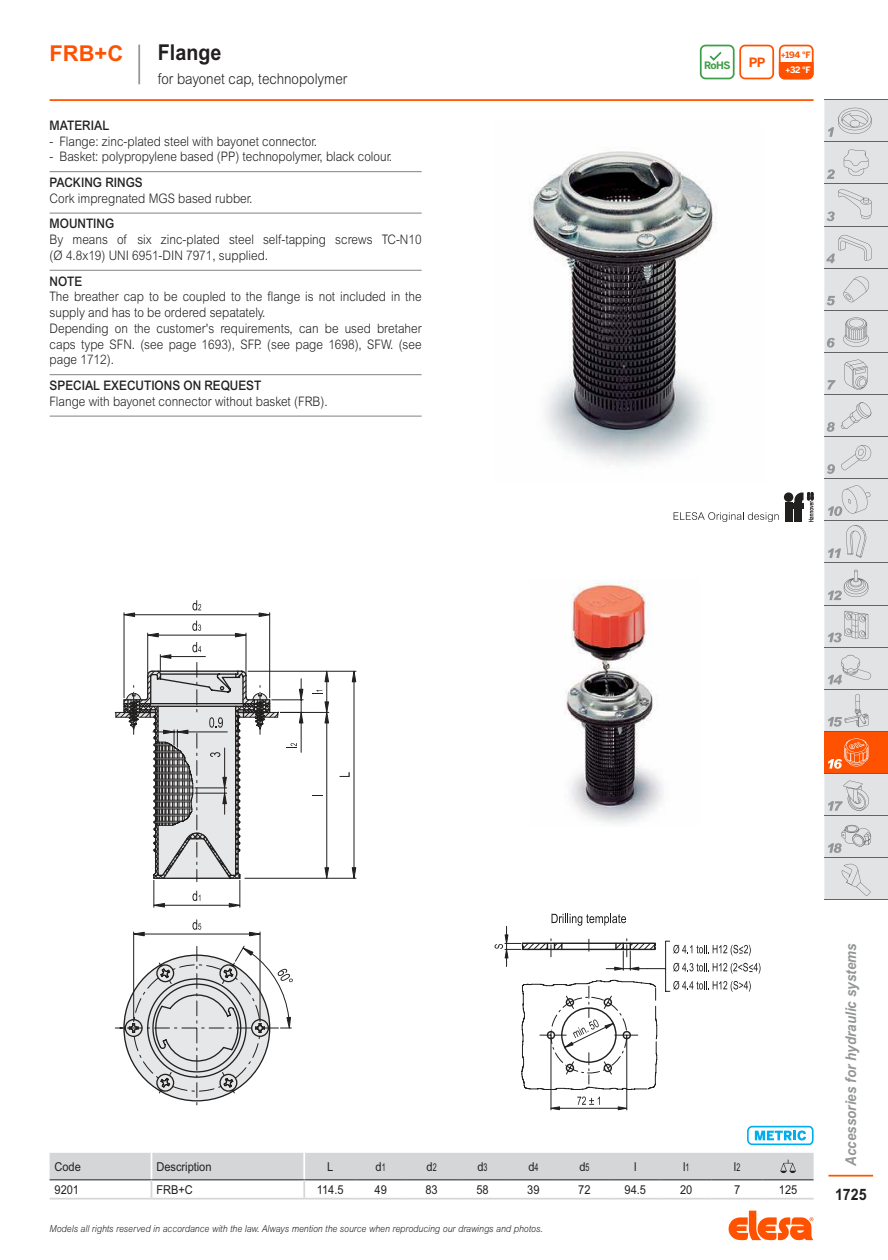
<style>
.page{position:relative;width:888px;height:1260px;background:#fff}
.page>*{position:absolute;margin:0;border:0;box-sizing:border-box;transform-origin:0 0}
.t1{font:700 21.88px "Arial MT Std";color:#221f1f;scale:.9 1}
.t2{font:700 21.88px "Arial MT Std";color:#ff5200}
.t3{font:700 15.75px "Arial MT Std";color:#221f1f;scale:.9 1}
.t4{font:italic 700 14.88px "Arial MT Std";color:#939597;scale:.9 1}
.t5{font:300 14.88px "Arial MT Std";color:#221f1f;scale:.9 1}
.t6{font:300 13.12px/15.8px "Arial MT Std";color:#221f1f;scale:.9 1}
.t7{font:500 13.12px "Arial MT Std";color:#221f1f;scale:.9 1}
.t8{font:700 12.78px "Benton Sans";color:#ff5200}
.t9{font:12.25px "Arial MT Std";color:#221f1f;scale:.9 1}
.t10{font:700 10.15px "Benton Sans";color:#3d9f48}
.t11{font:italic 300 9.62px "Arial MT Std";color:#221f1f;scale:.9 1}
.t12{font:700 8.75px/15.6px "Benton Sans";color:#ff5200;text-align:center}
.s1{font-size:7.7px}
.s2{font-size:7.7px;color:#fff}
.s3{color:#fff}
.s4{font-size:10.67px}
</style>
<div class="page">
<svg style="left:728px;top:1211px;width:86px;height:29px"></svg>
<hr style="left:828px;top:1175px;width:45px;height:2px;background:#ff5200">
<div style="left:824px;top:100px;width:64px;height:800px;background:#e2e3e4"></div>
<div style="left:824px;top:731px;width:64px;height:43px;background:#ff5200"></div>
<hr style="left:824px;top:99px;width:64px;height:1px;background:#656263">
<hr style="left:824px;top:141px;width:64px;height:1px;background:#656263">
<hr style="left:824px;top:183px;width:64px;height:1px;background:#656263">
<hr style="left:824px;top:226px;width:64px;height:1px;background:#656263">
<hr style="left:824px;top:268px;width:64px;height:1px;background:#656263">
<hr style="left:824px;top:310px;width:64px;height:1px;background:#656263">
<hr style="left:824px;top:352px;width:64px;height:1px;background:#656263">
<hr style="left:824px;top:394px;width:64px;height:1px;background:#656263">
<hr style="left:824px;top:436px;width:64px;height:1px;background:#656263">
<hr style="left:824px;top:478px;width:64px;height:1px;background:#656263">
<hr style="left:824px;top:520px;width:64px;height:1px;background:#656263">
<hr style="left:824px;top:563px;width:64px;height:1px;background:#656263">
<hr style="left:824px;top:605px;width:64px;height:1px;background:#656263">
<hr style="left:824px;top:647px;width:64px;height:1px;background:#656263">
<hr style="left:824px;top:689px;width:64px;height:1px;background:#656263">
<hr style="left:824px;top:731px;width:64px;height:1px;background:#656263">
<hr style="left:824px;top:773px;width:64px;height:1px;background:#656263">
<hr style="left:824px;top:815px;width:64px;height:1px;background:#656263">
<hr style="left:824px;top:857px;width:64px;height:1px;background:#656263">
<hr style="left:824px;top:900px;width:64px;height:1px;background:#656263">
<svg style="left:827px;top:169px;width:8px;height:10px"></svg>
<svg style="left:827px;top:296px;width:8px;height:9px"></svg>
<svg style="left:827px;top:338px;width:8px;height:10px"></svg>
<svg style="left:827px;top:380px;width:9px;height:10px"></svg>
<svg style="left:827px;top:422px;width:8px;height:10px"></svg>
<svg style="left:827px;top:464px;width:8px;height:10px"></svg>
<svg style="left:843px;top:317px;width:26px;height:30px"></svg>
<svg style="left:844px;top:359px;width:24px;height:31px"></svg>
<svg style="left:841px;top:402px;width:30px;height:27px"></svg>
<svg style="left:841px;top:444px;width:30px;height:26px"></svg>
<svg style="left:828px;top:570px;width:40px;height:30px"></svg>
<svg style="left:828px;top:611px;width:40px;height:31px"></svg>
<svg style="left:828px;top:484px;width:43px;height:32px"></svg>
<svg style="left:828px;top:694px;width:40px;height:33px"></svg>
<svg style="left:828px;top:655px;width:43px;height:29px"></svg>
<svg style="left:828px;top:739px;width:40px;height:30px"></svg>
<svg style="left:828px;top:781px;width:41px;height:30px"></svg>
<svg style="left:839px;top:863px;width:32px;height:33px"></svg>
<svg style="left:844px;top:149px;width:24px;height:27px"></svg>
<svg style="left:827px;top:189px;width:45px;height:32px"></svg>
<svg style="left:826px;top:235px;width:46px;height:28px"></svg>
<svg style="left:828px;top:108px;width:44px;height:29px"></svg>
<svg style="left:843px;top:275px;width:26px;height:27px"></svg>
<svg style="left:828px;top:525px;width:39px;height:33px"></svg>
<svg style="left:828px;top:825px;width:43px;height:28px"></svg>
<hr style="left:138px;top:45px;width:2px;height:39px;background:#939597">
<svg style="left:700px;top:45px;width:114px;height:34px"></svg>
<hr style="left:50px;top:171px;width:372px;height:1px;background:#808284">
<hr style="left:50px;top:213px;width:372px;height:1px;background:#808284">
<hr style="left:50px;top:270px;width:372px;height:1px;background:#808284">
<hr style="left:50px;top:374px;width:372px;height:1px;background:#808284">
<hr style="left:50px;top:416px;width:372px;height:1px;background:#808284">
<hr style="left:248px;top:671px;width:108px;height:1px;background:#221f1f">
<hr style="left:245px;top:878px;width:111px;height:1px;background:#221f1f">
<hr style="left:354px;top:682px;width:1px;height:186px;background:#221f1f">
<svg style="left:351px;top:670px;width:5px;height:13px"></svg>
<svg style="left:351px;top:867px;width:5px;height:12px"></svg>
<svg style="left:340px;top:772px;width:10px;height:5px"></svg>
<hr style="left:326px;top:723px;width:1px;height:145px;background:#221f1f">
<svg style="left:324px;top:867px;width:5px;height:12px"></svg>
<hr style="left:280px;top:712px;width:49px;height:1px;background:#221f1f">
<svg style="left:312px;top:670px;width:17px;height:54px"></svg>
<svg style="left:115px;top:600px;width:189px;height:308px"></svg>
<hr style="left:133px;top:932px;width:1px;height:90px;background:#221f1f">
<hr style="left:260px;top:932px;width:1px;height:90px;background:#221f1f">
<hr style="left:144px;top:934px;width:105px;height:1px;background:#221f1f">
<svg style="left:133px;top:931px;width:12px;height:6px"></svg>
<svg style="left:249px;top:931px;width:12px;height:6px"></svg>
<svg style="left:192px;top:919px;width:9px;height:11px"></svg>
<svg style="left:123px;top:945px;width:170px;height:157px"></svg>
<img style="left:530px;top:149px;width:184px;height:316px">
<svg style="left:674px;top:512px;width:105px;height:10px"></svg>
<div style="left:785px;top:503px;width:7px;height:19px;background:#221f1f"></div>
<div style="left:793px;top:503px;width:10px;height:5px;background:#221f1f"></div>
<div style="left:784px;top:492px;width:9px;height:10px;background:#221f1f;border-radius:50%"></div>
<svg style="left:794px;top:492px;width:20px;height:30px"></svg>
<img style="left:564px;top:580px;width:100px;height:244px">
<svg style="left:495px;top:914px;width:265px;height:196px"></svg>
<hr style="left:50px;top:1198px;width:101px;height:2px;background:#d5d6d8">
<hr style="left:151px;top:1198px;width:153px;height:2px;background:#d5d6d8">
<hr style="left:304px;top:1198px;width:51px;height:2px;background:#d5d6d8">
<hr style="left:355px;top:1198px;width:51px;height:2px;background:#d5d6d8">
<hr style="left:406px;top:1198px;width:51px;height:2px;background:#d5d6d8">
<hr style="left:457px;top:1198px;width:51px;height:2px;background:#d5d6d8">
<hr style="left:508px;top:1198px;width:51px;height:2px;background:#d5d6d8">
<hr style="left:559px;top:1198px;width:51px;height:2px;background:#d5d6d8">
<hr style="left:610px;top:1198px;width:51px;height:2px;background:#d5d6d8">
<hr style="left:661px;top:1198px;width:51px;height:2px;background:#d5d6d8">
<hr style="left:712px;top:1198px;width:51px;height:2px;background:#d5d6d8">
<hr style="left:763px;top:1198px;width:51px;height:2px;background:#d5d6d8">
<svg style="left:50px;top:1153px;width:764px;height:46px"></svg>
<svg style="left:747px;top:1126px;width:67px;height:19px"></svg>
<hr style="left:50px;top:99px;width:764px;height:2px;background:#ff5200">
<h1 class="t2" style="left:50px;top:45px;width:75px">FRB+C</h1>
<h1 class="t1" style="left:158px;top:45px;width:72px">Flange</h1>
<p class="t5" style="left:158px;top:73px;width:212px">for bayonet cap, technopolymer</p>
<p class="t7" style="left:50px;top:118px;width:68px">MATERIAL</p>
<p class="t6" style="left:50px;top:134px;width:299px">- Flange: zinc-plated steel with bayonet connector.</p>
<p class="t6" style="left:50px;top:150px;width:382px">- Basket: polypropylene based (PP) technopolymer, black colour.</p>
<p class="t7" style="left:50px;top:175px;width:105px">PACKING RINGS</p>
<p class="t6" style="left:50px;top:191px;width:227px">Cork impregnated MGS based rubber.</p>
<p class="t7" style="left:50px;top:216px;width:73px">MOUNTING</p>
<p class="t6" style="left:50px;top:233px;width:415px">By means of six zinc-plated steel self-tapping screws TC-N10 (Ø 4.8x19) UNI 6951-DIN 7971, supplied.</p>
<p class="t7" style="left:50px;top:273px;width:38px">NOTE</p>
<p class="t6" style="left:50px;top:290px;width:415px">The breather cap to be coupled to the flange is not included in the supply and has to be ordered sepatately.<br>Depending on the customer's requirements, can be used bretaher caps type SFN. (see page 1693), SFP. (see page 1698), SFW. (see page 1712).</p>
<p class="t7" style="left:50px;top:378px;width:237px">SPECIAL EXECUTIONS ON REQUEST</p>
<p class="t6" style="left:50px;top:394px;width:310px">Flange with bayonet connector without basket (FRB).</p>
<p class="t10" style="left:704px;top:59px;width:28px">RoHS</p>
<p class="t8" style="left:749px;top:55px;width:18px">PP</p>
<p class="t12" style="left:781px;top:47px;width:31px"><span class="s1">+</span>194 °F <span class="s2">+</span><span class="s3">32 °F</span></p>
<p class="t9" style="left:55px;top:1162px;width:31px">Code</p>
<p class="t9" style="left:156px;top:1162px;width:63px">Description</p>
<p class="t9" style="left:327px;top:1162px;width:8px">L</p>
<p class="t9" style="left:376px;top:1162px;width:13px">d<span class="s4">1</span></p>
<p class="t9" style="left:427px;top:1162px;width:13px">d<span class="s4">2</span></p>
<p class="t9" style="left:477px;top:1162px;width:13px">d<span class="s4">3</span></p>
<p class="t9" style="left:528px;top:1162px;width:13px">d<span class="s4">4</span></p>
<p class="t9" style="left:579px;top:1162px;width:13px">d<span class="s4">5</span></p>
<p class="t9" style="left:634px;top:1162px;width:4px">l</p>
<p class="t9" style="left:683px;top:1162px;width:9px">l<span class="s4">1</span></p>
<p class="t9" style="left:734px;top:1162px;width:9px">l<span class="s4">2</span></p>
<p class="t9" style="left:55px;top:1185px;width:29px">9201</p>
<p class="t9" style="left:156px;top:1185px;width:42px">FRB+C</p>
<p class="t9" style="left:317px;top:1185px;width:31px">114.5</p>
<p class="t9" style="left:375px;top:1185px;width:15px">49</p>
<p class="t9" style="left:425px;top:1185px;width:15px">83</p>
<p class="t9" style="left:476px;top:1185px;width:15px">58</p>
<p class="t9" style="left:527px;top:1185px;width:15px">39</p>
<p class="t9" style="left:578px;top:1185px;width:15px">72</p>
<p class="t9" style="left:625px;top:1185px;width:25px">94.5</p>
<p class="t9" style="left:680px;top:1185px;width:15px">20</p>
<p class="t9" style="left:734px;top:1185px;width:8px">7</p>
<p class="t9" style="left:779px;top:1185px;width:22px">125</p>
<p class="t11" style="left:50px;top:1226px;width:549px">Models all rights reserved in accordance with the law. Always mention the source when reproducing our drawings and photos.</p>
<p class="t4" style="left:845px;top:1166px;width:248px;rotate:-90deg">Accessories for hydraulic systems</p>
<p class="t3" style="left:835px;top:1189px;width:37px">1725</p>
</div>
